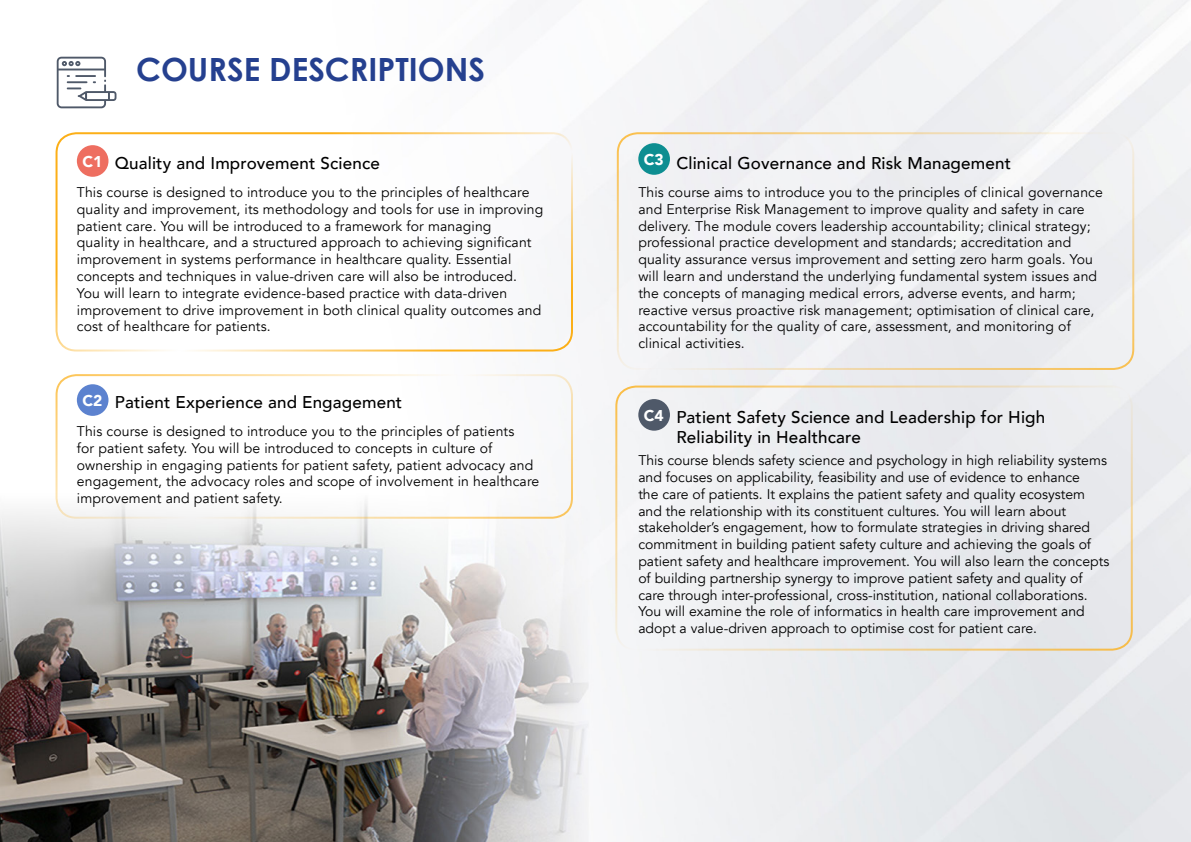
<style>
.page{position:relative;width:1191px;height:842px;background:#fff}
.page>*{position:absolute;margin:0;border:0;box-sizing:border-box;transform-origin:0 0}
.t1{font:700 32px "Century Gothic";color:#25408f}
.t2{font:500 17px/20px "Avenir";letter-spacing:.01em;color:#000}
.t3{font:14px/16.8px "Avenir";letter-spacing:.01em;color:#000}
.s1{font-weight:900;font-size:15.6px;color:#fff}
</style>
<div class="page">
<img style="left:0;top:0;width:1191px;height:842px">
<div style="left:56px;top:132px;width:517px;height:219px;border:2px solid #fcaf17;border-radius:20px"></div>
<div style="left:56px;top:374px;width:517px;height:145px;border:2px solid #fcaf17;border-radius:20px"></div>
<div style="left:617px;top:132px;width:517px;height:238px;border:2px solid #fcaf17;border-radius:20px"></div>
<div style="left:615px;top:386px;width:517px;height:265px;border:2px solid #fcaf17;border-radius:20px"></div>
<div style="left:77px;top:145px;width:31px;height:32px;background:#ee6e60;border-radius:50%"></div>
<div style="left:77px;top:384px;width:31px;height:32px;background:#5c82cf;border-radius:50%"></div>
<div style="left:638px;top:143px;width:32px;height:32px;background:#0d8e91;border-radius:50%"></div>
<div style="left:638px;top:399px;width:32px;height:32px;background:#4f5969;border-radius:50%"></div>
<svg style="left:57px;top:57px;width:59px;height:51px"></svg>
<h1 class="t1" style="left:136px;top:50px;width:350px">COURSE DESCRIPTIONS</h1>
<p class="t2" style="left:82px;top:152px;width:299px"><span class="s1">C1</span> Quality and Improvement Science</p>
<p class="t3" style="left:77px;top:184px;width:468px">This course is designed to introduce you to the principles of healthcare quality and improvement, its methodology and tools for use in improving patient care. You will be introduced to a framework for managing<br>quality in healthcare, and a structured approach to achieving significant improvement in systems performance in healthcare quality. Essential concepts and techniques in value-driven care will also be introduced.<br>You will learn to integrate evidence-based practice with data-driven improvement to drive improvement in both clinical quality outcomes and cost of healthcare for patients.</p>
<p class="t2" style="left:82px;top:391px;width:321px"><span class="s1">C2</span> Patient Experience and Engagement</p>
<p class="t3" style="left:77px;top:423px;width:464px">This course is designed to introduce you to the principles of patients<br>for patient safety. You will be introduced to concepts in culture of ownership in engaging patients for patient safety, patient advocacy and engagement, the advocacy roles and scope of involvement in healthcare improvement and patient safety.</p>
<p class="t2" style="left:644px;top:152px;width:369px"><sup>C3</sup> Clinical Governance and Risk Management</p>
<p class="t3" style="left:638px;top:184px;width:466px">This course aims to introduce you to the principles of clinical governance and Enterprise Risk Management to improve quality and safety in care delivery. The module covers leadership accountability; clinical strategy; professional practice development and standards; accreditation and quality assurance versus improvement and setting zero harm goals. You will learn and understand the underlying fundamental system issues and the concepts of managing medical errors, adverse events, and harm; reactive versus proactive risk management; optimisation of clinical care, accountability for the quality of care, assessment, and monitoring of clinical activities.</p>
<p class="t2" style="left:676px;top:406px;width:370px;text-indent:-32px"><span class="s1">C4</span> Patient Safety Science and Leadership for High<br>Reliability in Healthcare</p>
<p class="t3" style="left:638px;top:452px;width:472px">This course blends safety science and psychology in high reliability systems and focuses on applicability, feasibility and use of evidence to enhance<br>the care of patients. It explains the patient safety and quality ecosystem and the relationship with its constituent cultures. You will learn about stakeholder’s engagement, how to formulate strategies in driving shared commitment in building patient safety culture and achieving the goals of patient safety and healthcare improvement. You will also learn the concepts of building partnership synergy to improve patient safety and quality of care through inter-professional, cross-institution, national collaborations.<br>You will examine the role of informatics in health care improvement and adopt a value-driven approach to optimise cost for patient care.</p>
</div>
